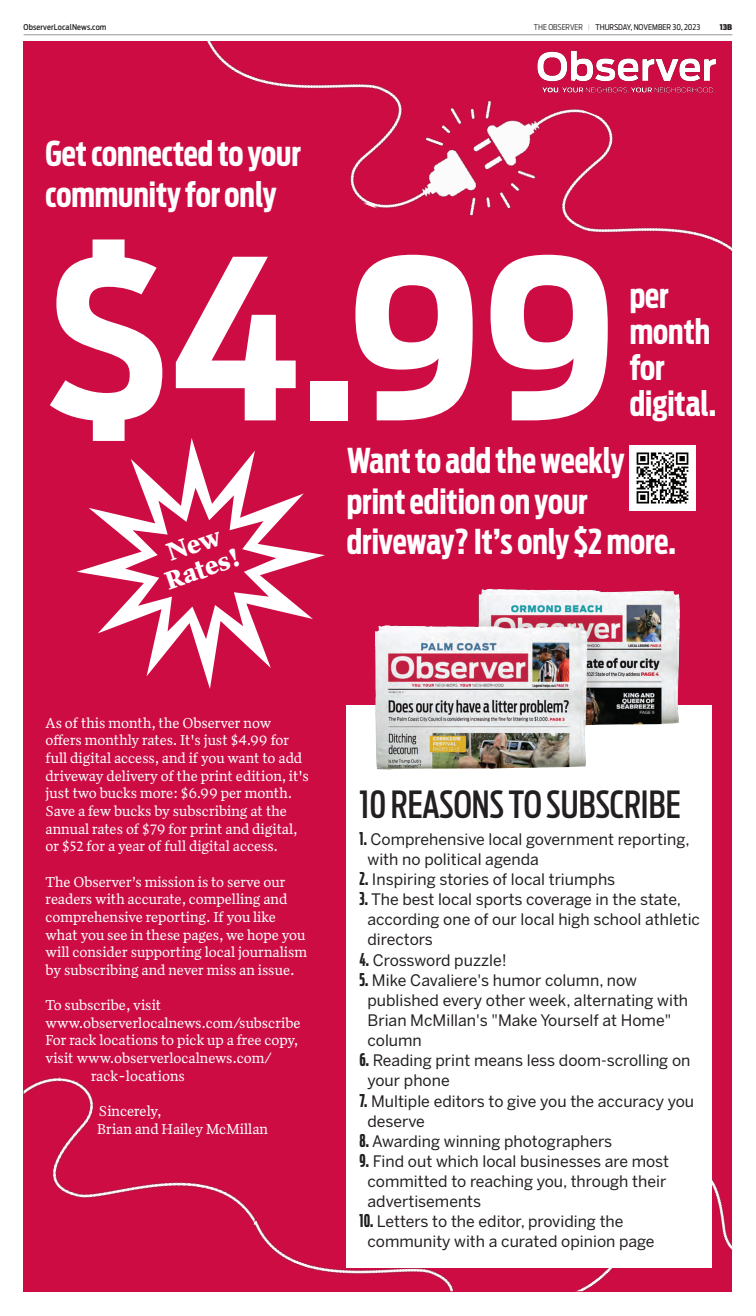
<style>
.page{position:relative;width:756px;height:1316px;background:#fff}
.page>*{position:absolute;margin:0;border:0;box-sizing:border-box;transform-origin:0 0}
.t1{font:700 220.76px "Antenna Cond";color:#fff}
.t2{font:500 37.1px "Antenna Extra Cond";color:#231f20}
.t3{font:700 34.04px/40.9px "Antenna Extra Cond";color:#fff}
.t4{font:700 25.29px/26.3px "Quiosco";color:#fff;text-align:center}
.t5{font:15.75px/20.1px "Benton Sans";color:#231f20}
.t6{font:14.7px/17.7px "Quiosco";color:#fff}
.t7{font:7.88px "Antenna Cond";color:#231f20}
.t8{font:500 7.88px "Antenna Cond";letter-spacing:.02em;color:#231f20}
.t9{font:900 7.88px "Antenna Cond";color:#231f20}
.s1{font-weight:300}
.s2{font-family:"Antenna";font-weight:100;font-size:6.12px}
.s3{font-family:"Antenna Comp";font-weight:700;font-size:17.5px}
</style>
<div class="page">
<hr style="left:24px;top:35px;width:708px;height:1px;background:#939598">
<div style="left:24px;top:41px;width:708px;height:1249px;background:#cd0c44"></div>
<img style="left:206px;top:41px;width:526px;height:210px">
<img style="left:275px;top:1161px;width:179px;height:129px">
<img style="left:578px;top:1178px;width:154px;height:112px">
<img style="left:24px;top:1077px;width:251px;height:175px">
<svg style="left:77px;top:438px;width:248px;height:251px"></svg>
<svg style="left:125px;top:487px;width:151px;height:152px"></svg>
<div style="left:347px;top:705px;width:365px;height:563px;background:#fff"></div>
<img style="left:537px;top:48px;width:182px;height:59px">
<img style="left:375px;top:589px;width:305px;height:180px">
<img style="left:630px;top:445px;width:65px;height:65px">
<p class="t8" style="left:24px;top:22px;width:84px">ObserverLocalNews.com</p>
<p class="t7" style="left:534px;top:22px;width:168px"><span class="s1">THE OBSERVER</span> <span class="s2">|</span> THURSDAY, NOVEMBER 30, 2023</p>
<p class="t9" style="left:720px;top:22px;width:14px">13B</p>
<h3 class="t3" style="left:46px;top:134px;width:257px">Get connected to your community for only</h3>
<h1 class="t1" style="left:46px;top:208px;width:574px">$4.99</h1>
<h3 class="t3" style="left:630px;top:278px;width:88px;line-height:35.9px">per month for digital.</h3>
<h3 class="t4" style="left:153px;top:545px;width:79px;rotate:-19deg">New<br>Rates!</h3>
<h3 class="t3" style="left:347px;top:440px;width:331px">Want to add the weekly print edition on your driveway? It’s only $2 more.</h3>
<p class="t6" style="left:46px;top:714px;width:265px">As of this month, the Observer now offers monthly rates. It's just $4.99 for full digital access, and if you want to add driveway delivery of the print edition, it's just two bucks more: $6.99 per month.<br>Save a few bucks by subscribing at the annual rates of $79 for print and digital, or $52 for a year of full digital access.</p>
<p class="t6" style="left:46px;top:872px;width:263px">The Observer’s mission is to serve our readers with accurate, compelling and comprehensive reporting. If you like what you see in these pages, we hope you will consider supporting local journalism by subscribing and never miss an issue.</p>
<p class="t6" style="left:46px;top:996px;width:117px">To subscribe, visit</p>
<p class="t6" style="left:46px;top:1013px;width:257px">www.observerlocalnews.com/subscribe</p>
<p class="t6" style="left:46px;top:1031px;width:254px">For rack locations to pick up a free copy,</p>
<p class="t6" style="left:46px;top:1049px;width:228px">visit www.observerlocalnews.com/</p>
<p class="t6" style="left:91px;top:1066px;width:95px">rack-locations</p>
<p class="t6" style="left:97px;top:1102px;width:172px">Sincerely,<br>Brian and Hailey McMillan</p>
<h2 class="t2" style="left:360px;top:783px;width:323px">10 REASONS TO SUBSCRIBE</h2>
<p class="t5" style="left:368px;top:828px;width:324px;text-indent:-8px"><span class="s3">1.</span> Comprehensive local government reporting, with no political agenda</p>
<p class="t5" style="left:360px;top:869px;width:257px"><span class="s3">2.</span> Inspiring stories of local triumphs</p>
<p class="t5" style="left:368px;top:889px;width:334px;text-indent:-8px"><span class="s3">3.</span> The best local sports coverage in the state, according one of our local high school athletic directors</p>
<p class="t5" style="left:360px;top:949px;width:149px"><span class="s3">4.</span> Crossword puzzle!</p>
<p class="t5" style="left:368px;top:969px;width:322px;text-indent:-8px"><span class="s3">5.</span> Mike Cavaliere's humor column, now published every other week, alternating with Brian McMillan's "Make Yourself at Home" column</p>
<p class="t5" style="left:368px;top:1050px;width:324px;text-indent:-8px"><span class="s3">6.</span> Reading print means less doom-scrolling on your phone</p>
<p class="t5" style="left:368px;top:1090px;width:328px;text-indent:-8px"><span class="s3">7.</span> Multiple editors to give you the accuracy you deserve</p>
<p class="t5" style="left:360px;top:1130px;width:254px"><span class="s3">8.</span> Awarding winning photographers</p>
<p class="t5" style="left:368px;top:1150px;width:303px;text-indent:-8px"><span class="s3">9.</span> Find out which local businesses are most committed to reaching you, through their advertisements</p>
<p class="t5" style="left:368px;top:1211px;width:289px;text-indent:-8px"><span class="s3">10.</span> Letters to the editor, providing the community with a curated opinion page</p>
</div>
